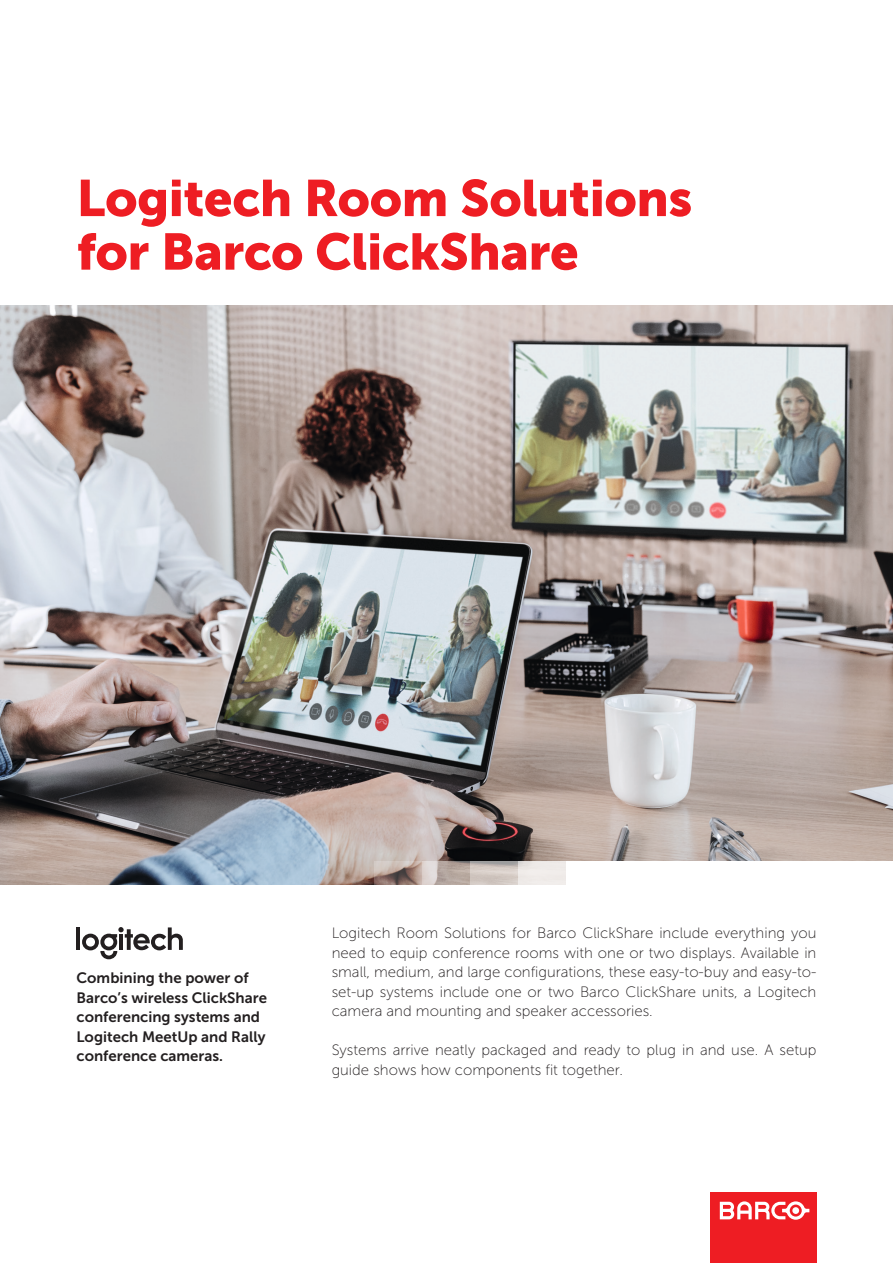
<style>
.page{position:relative;width:893px;height:1263px;background:#fff}
.page>*{position:absolute;margin:0;border:0;box-sizing:border-box;transform-origin:0 0}
.Cover_-_headline{font:51px "Museo Sans 900";letter-spacing:-.01em;color:#ee1d23}
.t1{font:15px/19.5px "Museo Sans 100";color:#231f20;text-align:justify}
.t2{font:15px/19.5px "Museo Sans 700";color:#231f20}
</style>
<div class="page">
<img style="left:0;top:305px;width:893px;height:579px">
<div style="left:710px;top:1192px;width:106px;height:71px;background:#ee1d23"></div>
<svg style="left:720px;top:1201px;width:89px;height:19px"></svg>
<hr style="left:77px;top:927px;width:3px;height:23px;background:#231f20">
<svg style="left:82px;top:927px;width:101px;height:32px"></svg>
<div style="left:566px;top:861px;width:327px;height:24px;background:#fff"></div>
<div style="left:518px;top:861px;width:48px;height:24px;background:#efebe9"></div>
<svg style="left:470px;top:861px;width:48px;height:24px"></svg>
<svg style="left:422px;top:861px;width:48px;height:24px"></svg>
<svg style="left:374px;top:861px;width:48px;height:24px"></svg>
<p class="Cover_-_headline" style="left:77px;top:169px;width:617px">Logitech Room Solutions</p>
<p class="Cover_-_headline" style="left:77px;top:223px;width:504px">for Barco ClickShare</p>
<p class="t2" style="left:77px;top:968px;width:192px">Combining the power of<br>Barco’s wireless ClickShare conferencing systems and<br>Logitech MeetUp and Rally conference cameras.</p>
<p class="t1" style="left:332px;top:923px;width:486px">Logitech Room Solutions for Barco ClickShare include everything you need to equip conference rooms with one or two displays. Available in small, medium, and large configurations, these easy-to-buy and easy-to&shy;set-up systems include one or two Barco ClickShare units, a Logitech camera and mounting and speaker accessories.</p>
<p class="t1" style="left:332px;top:1040px;width:486px">Systems arrive neatly packaged and ready to plug in and use. A setup guide shows how components fit together.</p>
</div>
